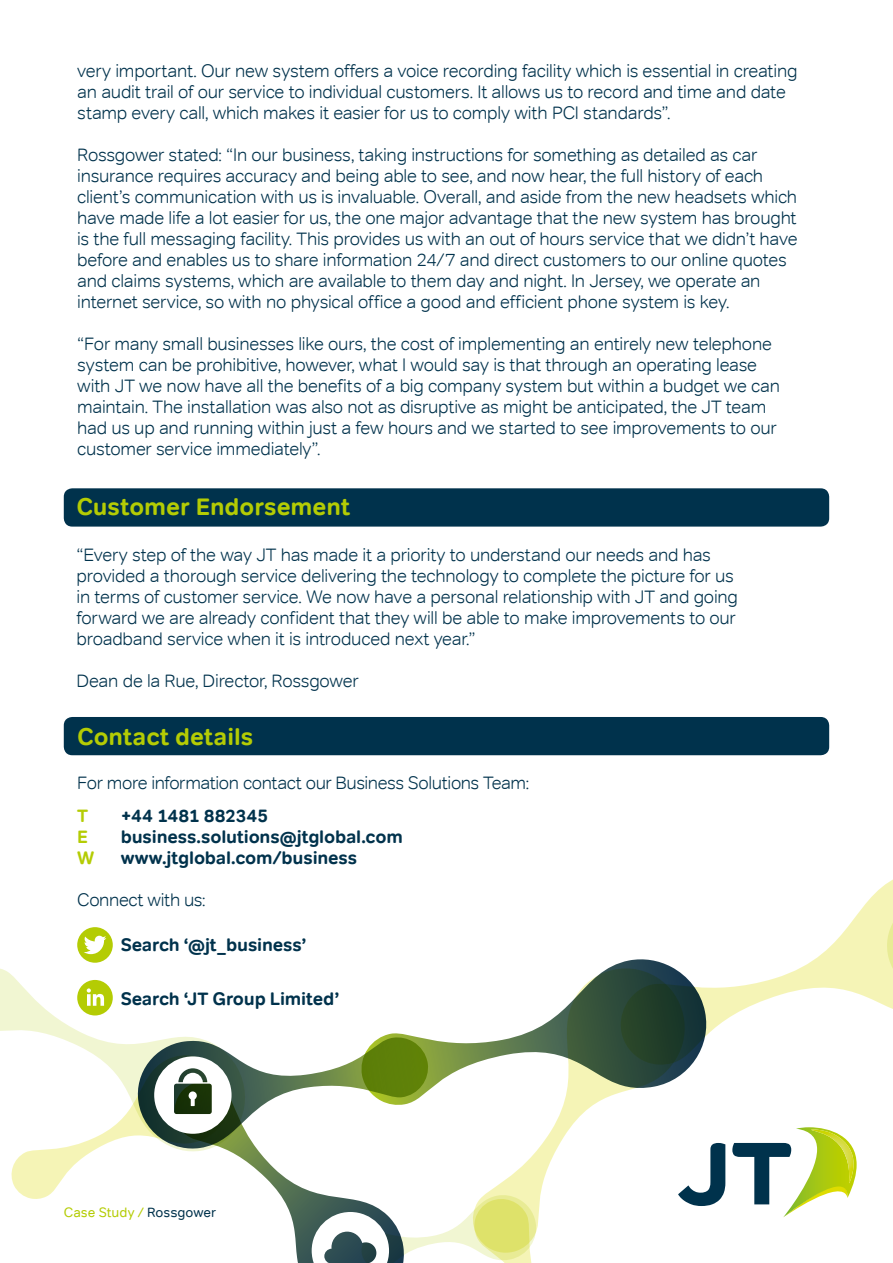
<style>
.page{position:relative;width:893px;height:1263px;background:#fff}
.page>*{position:absolute;margin:0;border:0;box-sizing:border-box;transform-origin:0 0}
.t1{font:700 24px "Tondo";color:#b4cc04}
.t2{font:300 18px/21px "Tondo";letter-spacing:-.01em;color:#00324c}
.t3{font:700 18px "Tondo";letter-spacing:-.01em;color:#00324c}
.t4{font:700 18px "Tondo";color:#b4cc04}
.t5{font:13.5px "Tondo";color:#b4cc04}
.s1{color:#00324c}
</style>
<div class="page">
<svg style="left:0;top:968px;width:186px;height:69px"></svg>
<svg style="left:712px;top:879px;width:181px;height:151px"></svg>
<svg style="left:11px;top:1037px;width:581px;height:226px"></svg>
<svg style="left:358px;top:959px;width:354px;height:147px"></svg>
<svg style="left:678px;top:1143px;width:47px;height:63px"></svg>
<svg style="left:732px;top:1127px;width:125px;height:90px"></svg>
<img style="left:807px;top:1129px;width:48px;height:54px">
<div style="left:64px;top:488px;width:765px;height:39px;background:#00324c;border-radius:9px"></div>
<div style="left:64px;top:717px;width:765px;height:38px;background:#00324c;border-radius:9px"></div>
<div style="left:77px;top:927px;width:36px;height:36px;background:#b4cc04;border-radius:50%"></div>
<svg style="left:84px;top:936px;width:22px;height:18px"></svg>
<div style="left:77px;top:980px;width:36px;height:35px;background:#b4cc04;border-radius:50%"></div>
<svg style="left:87px;top:988px;width:17px;height:18px"></svg>
<p class="t2" style="left:77px;top:60px;width:722px">very important. Our new system offers a voice recording facility which is essential in creating an audit trail of our service to individual customers. It allows us to record and time and date stamp every call, which makes it easier for us to comply with PCI standards”.</p>
<p class="t2" style="left:77px;top:144px;width:722px">Rossgower stated: “In our business, taking instructions for something as detailed as car insurance requires accuracy and being able to see, and now hear, the full history of each client’s communication with us is invaluable. Overall, and aside from the new headsets which have made life a lot easier for us, the one major advantage that the new system has brought is the full messaging facility. This provides us with an out of hours service that we didn’t have before and enables us to share information 24/7 and direct customers to our online quotes and claims systems, which are available to them day and night. In Jersey, we operate an internet service, so with no physical office a good and efficient phone system is key.</p>
<p class="t2" style="left:77px;top:333px;width:704px">“For many small businesses like ours, the cost of implementing an entirely new telephone system can be prohibitive, however, what I would say is that through an operating lease with JT we now have all the benefits of a big company system but within a budget we can maintain. The installation was also not as disruptive as might be anticipated, the JT team had us up and running within just a few hours and we started to see improvements to our customer service immediately”.</p>
<h1 class="t1" style="left:77px;top:491px;width:275px">Customer Endorsement</h1>
<p class="t2" style="left:77px;top:544px;width:663px">“Every step of the way JT has made it a priority to understand our needs and has provided a thorough service delivering the technology to complete the picture for us in terms of customer service. We now have a personal relationship with JT and going forward we are already confident that they will be able to make improvements to our broadband service when it is introduced next year.”</p>
<p class="t2" style="left:77px;top:670px;width:284px">Dean de la Rue, Director, Rossgower</p>
<h1 class="t1" style="left:77px;top:721px;width:178px">Contact details</h1>
<p class="t2" style="left:77px;top:772px;width:453px">For more information contact our Business Solutions Team:</p>
<p class="t4" style="left:77px;top:805px;width:13px">T</p>
<p class="t3" style="left:121px;top:805px;width:149px">+44 1481 882345</p>
<p class="t4" style="left:77px;top:826px;width:12px">E</p>
<p class="t3" style="left:121px;top:826px;width:284px">business.solutions@jtglobal.com</p>
<p class="t4" style="left:77px;top:847px;width:19px">W</p>
<p class="t3" style="left:121px;top:847px;width:238px">www.jtglobal.com/business</p>
<p class="t2" style="left:77px;top:889px;width:130px">Connect with us:</p>
<p class="t3" style="left:121px;top:933px;width:187px">Search ‘@jt_business’</p>
<p class="t3" style="left:121px;top:987px;width:220px">Search ‘JT Group Limited’</p>
<p class="t5" style="left:64px;top:1204px;width:154px">Case Study / <span class="s1">Rossgower</span></p>
</div>
